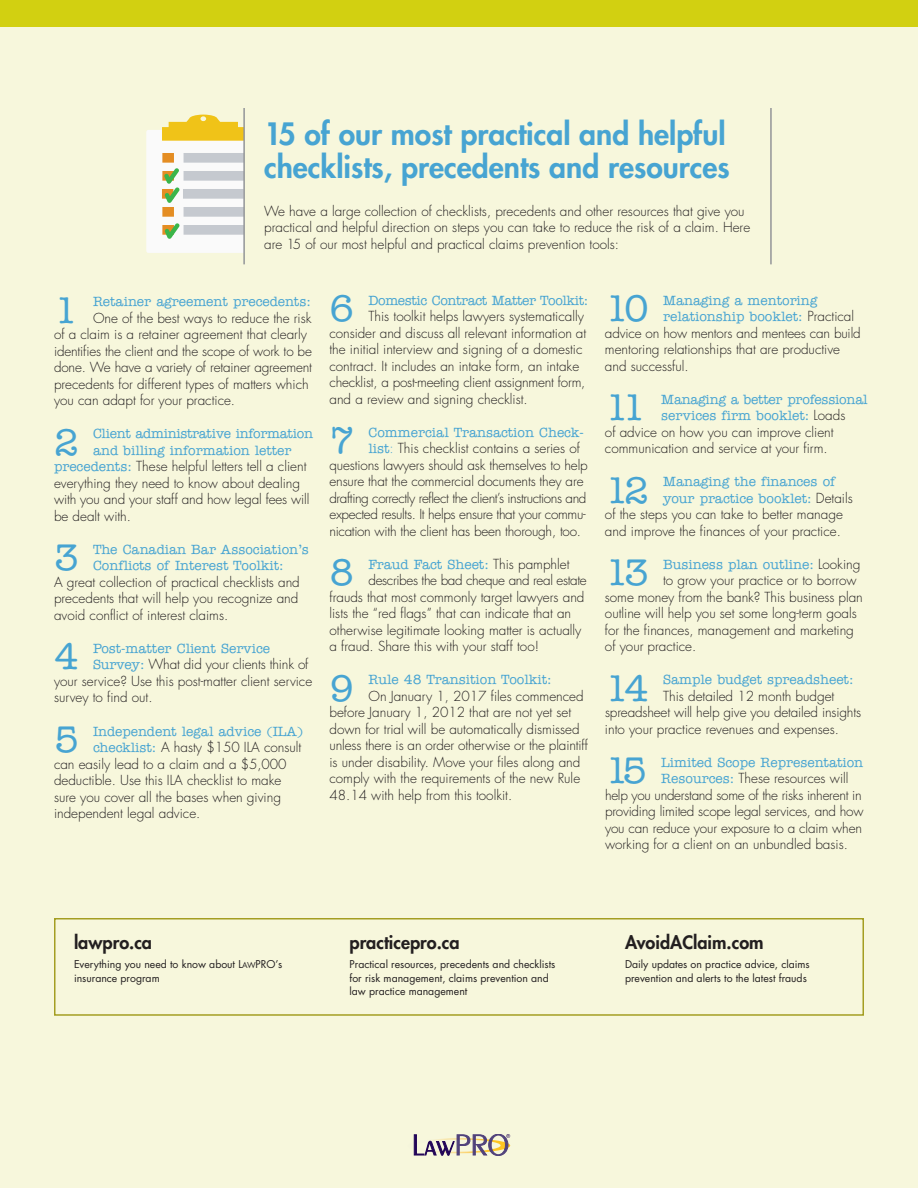
<style>
.page{position:relative;width:918px;height:1188px;background:#f7f7dc}
.page>*{position:absolute;margin:0;border:0;box-sizing:border-box;transform-origin:0 0}
.t1{font:500 37.5px "American Typewriter";letter-spacing:-.15em;color:#47a4d2}
.t2{font:800 30px/33px "Futura";color:#47a4d2}
.t3{font:800 18px "Futura";color:#231f20}
.t4{font:300 13.5px/16.5px "Futura";color:#231f20}
.t5{font:500 13.5px/16.5px "American Typewriter";color:#47a4d2}
.t6{font:500 13.5px/16.5px "American Typewriter";letter-spacing:-.02em;color:#47a4d2}
.t7{font:500 13.5px "American Typewriter";letter-spacing:-.025em;color:#47a4d2}
.t8{font:10.5px/13.5px "Futura";color:#231f20}
.s1{font-family:"American Typewriter";font-weight:500;color:#47a4d2}
.s2{color:#47a4d2}
.s3{font-family:"Futura";font-weight:300;color:#231f20}
.s4{font-size:7.8px}
</style>
<div class="page">
<svg style="left:413px;top:1134px;width:97px;height:22px"></svg>
<div style="left:0;top:0;width:918px;height:27px;background:#d2d011"></div>
<svg style="left:146px;top:115px;width:97px;height:138px;background:#e8e3c9"></svg>
<hr style="left:243px;top:108px;width:2px;height:156px;background:#939598">
<hr style="left:770px;top:108px;width:2px;height:156px;background:#939598">
<div style="left:54px;top:918px;width:810px;height:98px;border:2px solid #a49e22"></div>
<h2 class="t2" style="left:264px;top:120px;width:467px">15 of our most practical and helpful checklists, precedents and resources</h2>
<p class="t4" style="left:264px;top:204px;width:488px">We have a large collection of checklists, precedents and other resources that give you practical and helpful direction on steps you can take to reduce the risk of a claim. Here are 15 of our most helpful and practical claims prevention tools:</p>
<h1 class="t1" style="left:54px;top:298px;width:26px">1</h1>
<p class="t5" style="left:93px;top:295px;width:219px">Retainer agreement precedents:</p>
<p class="t4" style="left:54px;top:311px;width:260px;text-indent:39px">One of the best ways to reduce the risk of a claim is a retainer agreement that clearly identifies the client and the scope of work to be done. We have a variety of retainer agreement precedents for different types of matters which you can adapt for your practice.</p>
<h1 class="t1" style="left:54px;top:430px;width:26px">2</h1>
<p class="t6" style="left:93px;top:427px;width:221px">Client administrative information and billing information letter</p>
<p class="t4" style="left:54px;top:459px;width:257px"><span class="s1">precedents:</span> These helpful letters tell a client everything they need to know about dealing with you and your staff and how legal fees will be dealt with.</p>
<h1 class="t1" style="left:54px;top:545px;width:26px">3</h1>
<p class="t5" style="left:93px;top:542px;width:217px">The Canadian Bar Association’s<br>Conflicts of Interest Toolkit:</p>
<p class="t4" style="left:54px;top:575px;width:247px;text-align:justify">A great collection of practical checklists and precedents that will help you recognize and avoid conflict of interest claims.</p>
<h1 class="t1" style="left:54px;top:644px;width:26px">4</h1>
<p class="t5" style="left:93px;top:641px;width:179px">Post-matter Client Service</p>
<p class="t4" style="left:54px;top:657px;width:260px;text-indent:39px"><span class="s1">Survey:</span> What did your clients think of your service? Use this post-matter client service survey to find out.</p>
<h1 class="t1" style="left:54px;top:727px;width:26px">5</h1>
<p class="t5" style="left:93px;top:724px;width:212px">Independent legal advice (ILA)</p>
<p class="t4" style="left:54px;top:740px;width:249px;text-indent:39px"><span class="s1">checklist:</span> A hasty $150 ILA consult can easily lead to a claim and a $5,000 deductible. Use this ILA checklist to make sure you cover all the bases when giving independent legal advice.</p>
<h1 class="t1" style="left:329px;top:296px;width:26px">6</h1>
<p class="t7" style="left:368px;top:296px;width:222px">Domestic Contract Matter Toolkit:</p>
<p class="t4" style="left:329px;top:309px;width:258px;text-indent:39px">This toolkit helps lawyers systematically consider and discuss all relevant information at the initial interview and signing of a domestic contract. It includes an intake form, an intake checklist, a post-meeting client assignment form, and a review and signing checklist.</p>
<h1 class="t1" style="left:329px;top:428px;width:26px">7</h1>
<p class="t5" style="left:368px;top:425px;width:217px">Commercial Transaction Check-</p>
<p class="t4" style="left:329px;top:441px;width:260px;text-indent:39px"><span class="s1">list</span><span class="s2">:</span> This checklist contains a series of questions lawyers should ask themselves to help ensure that the commercial documents they are drafting correctly reflect the client’s instructions and expected results. It helps ensure that your commu&shy;nication with the client has been thorough, too.</p>
<h1 class="t1" style="left:329px;top:560px;width:26px">8</h1>
<p class="t5" style="left:368px;top:557px;width:203px">Fraud Fact Sheet: <span class="s3">This pamphlet</span></p>
<p class="t4" style="left:329px;top:573px;width:259px;text-indent:39px">describes the bad cheque and real estate frauds that most commonly target lawyers and lists the “red flags” that can indicate that an otherwise legitimate looking matter is actually a fraud. Share this with your staff too!</p>
<h1 class="t1" style="left:329px;top:675px;width:26px">9</h1>
<p class="t5" style="left:368px;top:673px;width:185px">Rule 48 Transition Toolkit:</p>
<p class="t4" style="left:329px;top:689px;width:260px;text-indent:39px">On January 1, 2017 files commenced before January 1, 2012 that are not yet set down for trial will be automatically dismissed unless there is an order otherwise or the plaintiff is under disability. Move your files along and comply with the requirements of the new Rule 48.14 with help from this toolkit.</p>
<h1 class="t1" style="left:605px;top:296px;width:45px">10</h1>
<p class="t5" style="left:663px;top:293px;width:193px">Managing a mentoring relationship booklet: <span class="s3">Practical</span></p>
<p class="t4" style="left:605px;top:326px;width:257px">advice on how mentors and mentees can build mentoring relationships that are productive and successful.</p>
<h1 class="t1" style="left:605px;top:395px;width:44px">11</h1>
<p class="t5" style="left:661px;top:392px;width:208px">Managing a better professional services firm booklet: <span class="s3">Loads</span></p>
<p class="t4" style="left:605px;top:425px;width:230px">of advice on how you can improve client communication and service at your firm.</p>
<h1 class="t1" style="left:605px;top:477px;width:45px">12</h1>
<p class="t5" style="left:663px;top:475px;width:191px">Managing the finances of your practice booklet: <span class="s3">Details</span></p>
<p class="t4" style="left:605px;top:507px;width:240px">of the steps you can take to better manage and improve the finances of your practice.</p>
<h1 class="t1" style="left:605px;top:560px;width:45px">13</h1>
<p class="t5" style="left:663px;top:557px;width:199px">Business plan outline: <span class="s3">Looking</span></p>
<p class="t4" style="left:605px;top:573px;width:259px;text-indent:58px">to grow your practice or to borrow some money from the bank? This business plan outline will help you set some long-term goals for the finances, management and marketing of your practice.</p>
<h1 class="t1" style="left:605px;top:675px;width:45px">14</h1>
<p class="t5" style="left:663px;top:673px;width:192px">Sample budget spreadsheet:</p>
<p class="t4" style="left:605px;top:689px;width:258px;text-indent:58px">This detailed 12 month budget spreadsheet will help give you detailed insights into your practice revenues and expenses.</p>
<h1 class="t1" style="left:605px;top:758px;width:44px">15</h1>
<p class="t5" style="left:661px;top:755px;width:203px">Limited Scope Representation</p>
<p class="t4" style="left:605px;top:771px;width:260px;text-indent:56px"><span class="s1">Resources:</span> These resources will help you understand some of the risks inherent in providing limited scope legal services, and how you can reduce your exposure to a claim when working for a client on an unbundled basis.</p>
<h3 class="t3" style="left:74px;top:933px;width:80px">lawpro.ca</h3>
<p class="t8" style="left:74px;top:958px;width:210px">Everything you need to know about L<span class="s4">AW</span>PRO’s insurance program</p>
<h3 class="t3" style="left:350px;top:933px;width:112px">practicepro.ca</h3>
<p class="t8" style="left:350px;top:958px;width:207px">Practical resources, precedents and checklists for risk management, claims prevention and law practice management</p>
<h3 class="t3" style="left:625px;top:933px;width:140px">AvoidAClaim.com</h3>
<p class="t8" style="left:625px;top:958px;width:186px">Daily updates on practice advice, claims prevention and alerts to the latest frauds</p>
</div>
